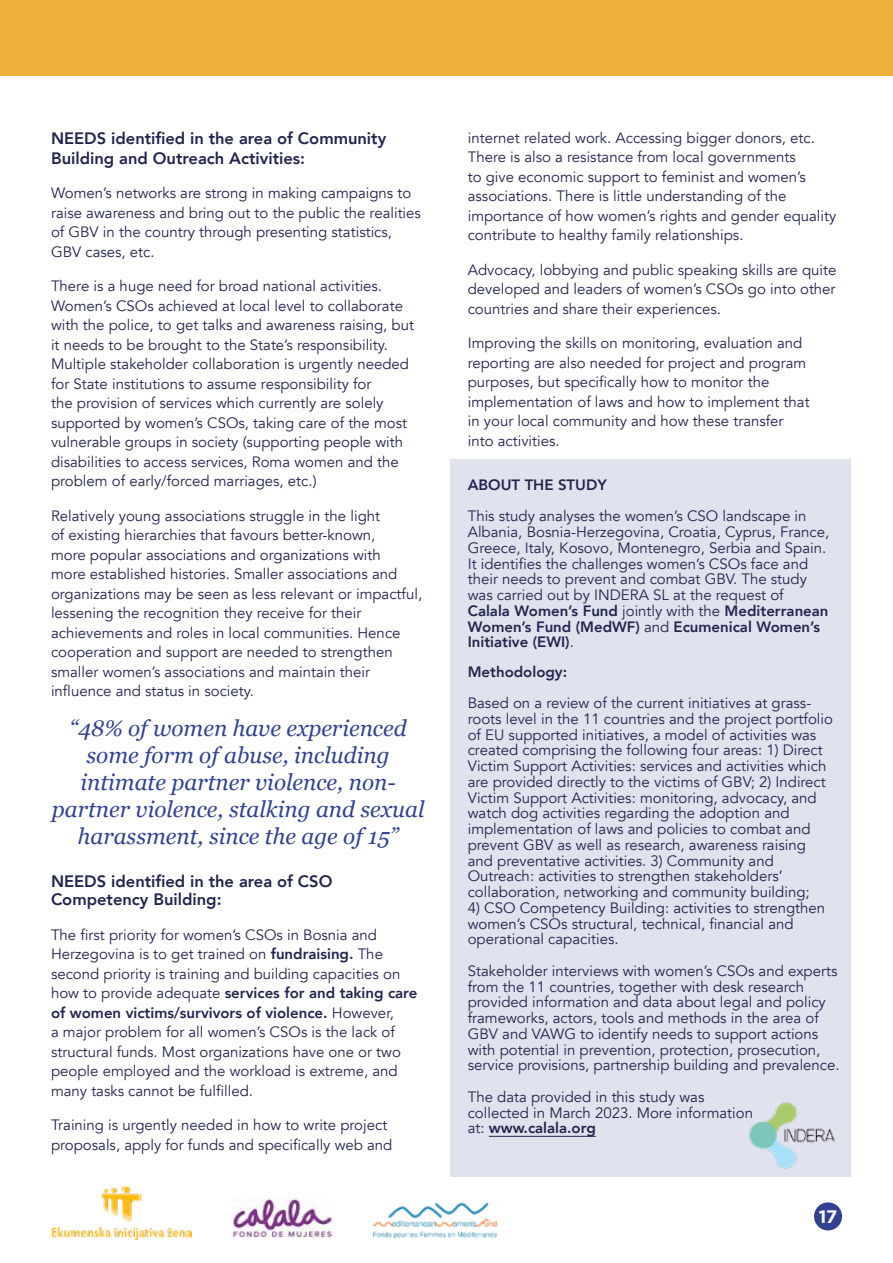
<style>
.page{position:relative;width:893px;height:1263px;background:#fff}
.page>*{position:absolute;margin:0;border:0;box-sizing:border-box;transform-origin:0 0}
.t1{font:italic 22.5px/27px "Georgia";color:#314292;text-align:center}
.t2{font:700 18px "Gotham";color:#fff}
.t3{font:800 16.5px/19.5px "Avenir";color:#22254e}
.t4{font:15px/19.5px "Avenir";color:#22254e}
.t5{font:800 15px "Avenir";color:#22254e}
.s1{font-weight:800}
</style>
<div class="page">
<div style="left:450px;top:459px;width:400px;height:718px;background:#e0e2ee"></div>
<hr style="left:489px;top:1136px;width:107px;height:1px;background:#22254e">
<img style="left:749px;top:1102px;width:86px;height:67px">
<div style="left:0;top:0;width:893px;height:76px;background:#efb03d"></div>
<div style="left:814px;top:1202px;width:28px;height:28px;background:#314292;border-radius:50%"></div>
<img style="left:232px;top:1199px;width:102px;height:39px">
<img style="left:373px;top:1202px;width:125px;height:37px">
<img style="left:51px;top:1186px;width:140px;height:53px">
<p class="t3" style="left:51px;top:129px;width:337px">NEEDS identified in the area of Community<br>Building and Outreach Activities:</p>
<p class="t4" style="left:51px;top:183px;width:371px">Women’s networks are strong in making campaigns to raise awareness and bring out to the public the realities of GBV in the country through presenting statistics, GBV cases, etc.</p>
<p class="t4" style="left:51px;top:276px;width:364px">There is a huge need for broad national activities.<br>Women’s CSOs achieved at local level to collaborate with the police, to get talks and awareness raising, but it needs to be brought to the State’s responsibility.<br>Multiple stakeholder collaboration is urgently needed for State institutions to assume responsibility for<br>the provision of services which currently are solely supported by women’s CSOs, taking care of the most vulnerable groups in society (supporting people with disabilities to access services, Roma women and the problem of early/forced marriages, etc.)</p>
<p class="t4" style="left:51px;top:506px;width:373px">Relatively young associations struggle in the light<br>of existing hierarchies that favours better-known,<br>more popular associations and organizations with<br>more established histories. Smaller associations and organizations may be seen as less relevant or impactful, lessening the recognition they receive for their achievements and roles in local communities. Hence cooperation and support are needed to strengthen smaller women’s associations and maintain their influence and status in society.</p>
<h1 class="t1" style="left:52px;top:713px;width:374px">“48% of women have experienced some form of abuse, including intimate partner violence, non&shy;partner violence, stalking and sexual harassment, since the age of 15”</h1>
<p class="t3" style="left:51px;top:872px;width:283px;line-height:18px">NEEDS identified in the area of CSO<br>Competency Building:</p>
<p class="t4" style="left:51px;top:925px;width:368px">The first priority for women’s CSOs in Bosnia and Herzegovina is to get trained on <span class="s1">fundraising.</span> The second priority is training and building capacities on how to provide adequate <span class="s1">services for and taking care of women victims/survivors of violence.</span> However,<br>a major problem for all women’s CSOs is the lack of structural funds. Most organizations have one or two people employed and the workload is extreme, and many tasks cannot be fulfilled.</p>
<p class="t4" style="left:51px;top:1115px;width:343px">Training is urgently needed in how to write project proposals, apply for funds and specifically web and</p>
<p class="t4" style="left:468px;top:128px;width:370px">internet related work. Accessing bigger donors, etc.<br>There is also a resistance from local governments<br>to give economic support to feminist and women’s associations. There is little understanding of the importance of how women’s rights and gender equality contribute to healthy family relationships.</p>
<p class="t4" style="left:468px;top:260px;width:370px;text-align:justify">Advocacy, lobbying and public speaking skills are quite developed and leaders of women’s CSOs go into other countries and share their experiences.</p>
<p class="t4" style="left:468px;top:333px;width:343px">Improving the skills on monitoring, evaluation and reporting are also needed for project and program purposes, but specifically how to monitor the implementation of laws and how to implement that in your local community and how these transfer into activities.</p>
<p class="t5" style="left:468px;top:474px;width:141px">ABOUT THE STUDY</p>
<p class="t4" style="left:468px;top:508px;width:363px;line-height:15.8px">This study analyses the women’s CSO landscape in Albania, Bosnia-Herzegovina, Croatia, Cyprus, France, Greece, Italy, Kosovo, Montenegro, Serbia and Spain.<br>It identifies the challenges women’s CSOs face and their needs to prevent and combat GBV. The study was carried out by INDERA SL at the request of <span class="s1">Calala Women’s Fund</span> jointly with the <span class="s1">Mediterranean Women’s Fund (MedWF)</span> and <span class="s1">Ecumenical Women’s Initiative (EWI)</span>.</p>
<p class="t5" style="left:468px;top:660px;width:101px">Methodology:</p>
<p class="t4" style="left:468px;top:695px;width:367px;line-height:15.8px">Based on a review of the current initiatives at grass&shy;roots level in the 11 countries and the project portfolio of EU supported initiatives, a model of activities was created comprising the following four areas: 1) Direct Victim Support Activities: services and activities which are provided directly to the victims of GBV; 2) Indirect Victim Support Activities: monitoring, advocacy, and watch dog activities regarding the adoption and implementation of laws and policies to combat and prevent GBV as well as research, awareness raising and preventative activities. 3) Community and Outreach: activities to strengthen stakeholders’ collaboration, networking and community building;</p>
<p class="t4" style="left:468px;top:900px;width:359px;line-height:15.8px">4) CSO Competency Building: activities to strengthen women’s CSOs structural, technical, financial and operational capacities.</p>
<p class="t4" style="left:468px;top:963px;width:373px;line-height:15.8px">Stakeholder interviews with women’s CSOs and experts from the 11 countries, together with desk research provided information and data about legal and policy frameworks, actors, tools and methods in the area of GBV and VAWG to identify needs to support actions with potential in prevention, protection, prosecution, service provisions, partnership building and prevalence.</p>
<p class="t4" style="left:468px;top:1089px;width:287px;line-height:15.8px">The data provided in this study was collected in March 2023. More information at: <span class="s1">www.calala.org</span></p>
<p class="t2" style="left:819px;top:1206px;width:20px">17</p>
</div>
